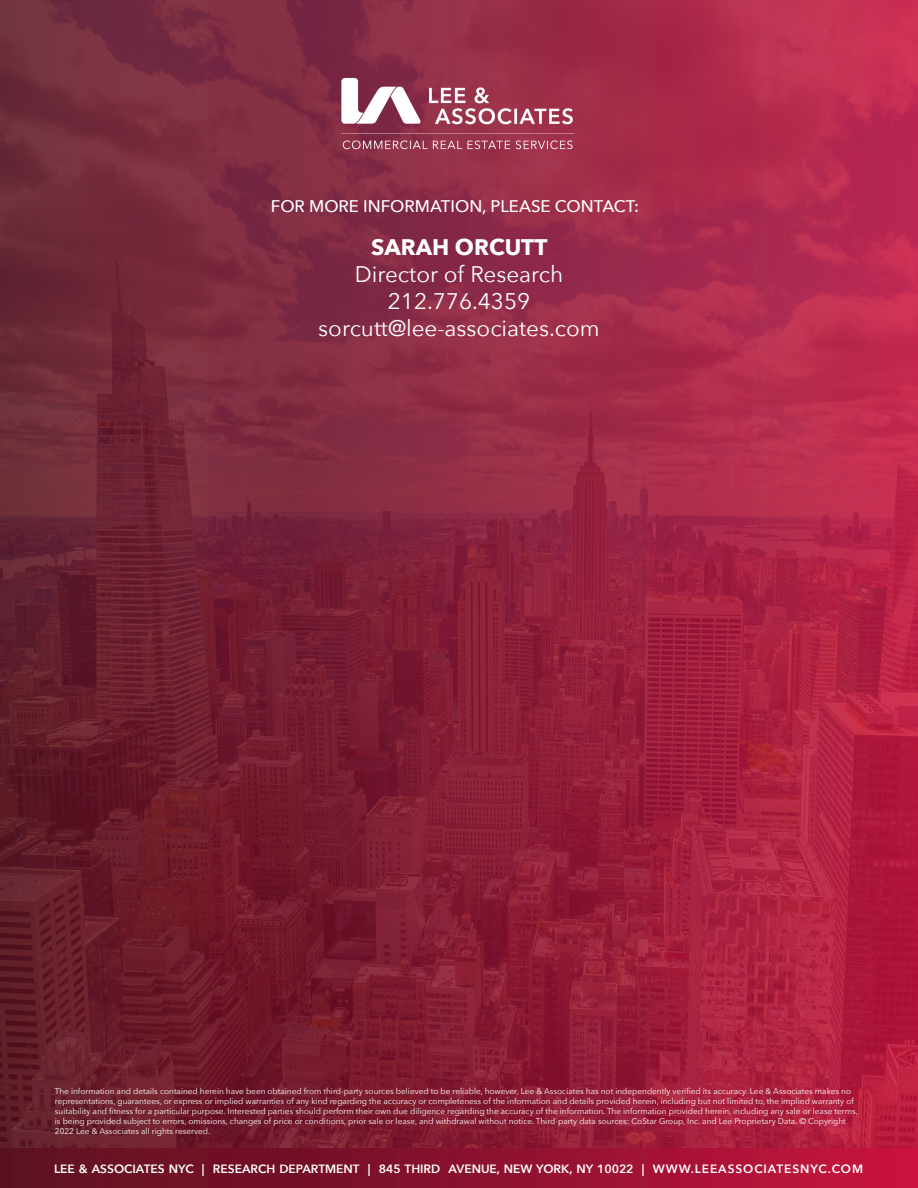
<style>
.page{position:relative;width:918px;height:1188px;background:#fff}
.page>*{position:absolute;margin:0;border:0;box-sizing:border-box;transform-origin:0 0}
.Doc_Title_2{font:22.5px "Avenir Next";color:#fff}
.Doc_Title_2-2{font:700 22.5px "Avenir Next";color:#fff}
.Doc_Title_2-3{font:500 16.8px "Avenir Next";color:#fff}
.Doc_Title_2-4{font:600 12px "Avenir Next";color:#fff}
.t1{font:12px "Avenir Next";color:#fff}
.Doc_Title_2-5{font:8.25px/9.9px "Avenir Next";color:#fff}
.s1{font-weight:700}
</style>
<div class="page">
<div style="left:0;top:0;width:918px;height:1188px;background:linear-gradient(to right,#56101f,#c5133d)"></div>
<img style="left:0;top:0;width:918px;height:1147px">
<img style="left:341px;top:78px;width:236px;height:71px">
<p class="Doc_Title_2-3" style="left:271px;top:191px;width:370px">FOR MORE INFORMATION, PLEASE CONTACT:</p>
<p class="Doc_Title_2-2" style="left:371px;top:228px;width:178px">SARAH ORCUTT</p>
<p class="Doc_Title_2" style="left:355px;top:256px;width:210px">Director of Research</p>
<p class="Doc_Title_2" style="left:388px;top:283px;width:144px">212.776.4359</p>
<p class="Doc_Title_2" style="left:318px;top:310px;width:283px">sorcutt@lee-associates.com</p>
<p class="Doc_Title_2-5" style="left:55px;top:1086px;width:804px">The information and details contained herein have been obtained from third-party sources believed to be reliable, however, Lee &amp; Associates has not independently verified its accuracy. Lee &amp; Associates makes no representations, guarantees, or express or implied warranties of any kind regarding the accuracy or completeness of the information and details provided herein, including but not limited to, the implied warranty of suitability and fitness for a particular purpose. Interested parties should perform their own due diligence regarding the accuracy of the information. The information provided herein, including any sale or lease terms, is being provided subject to errors, omissions, changes of price or conditions, prior sale or lease, and withdrawal without notice. Third-party data sources: CoStar Group, Inc. and Lee Proprietary Data. © Copyright 2022 Lee &amp; Associates all rights reserved.</p>
<p class="Doc_Title_2-4" style="left:54px;top:1159px;width:811px">LEE &amp; ASSOCIATES NYC | RESEARCH DEPARTMENT | 845 THIRD AVENUE, NEW YORK, NY 10022 | WWW.LEEASSOCIATESNYC.COM</p>
<h3 class="t1" style="left:54px;top:1153px;width:292px"><span class="s1">LEE &amp; ASSOCIATES NYC</span> | RESEARCH DEPARTMENT</h3>
<h3 class="t1" style="left:849px;top:1153px;width:15px">12</h3>
</div>
